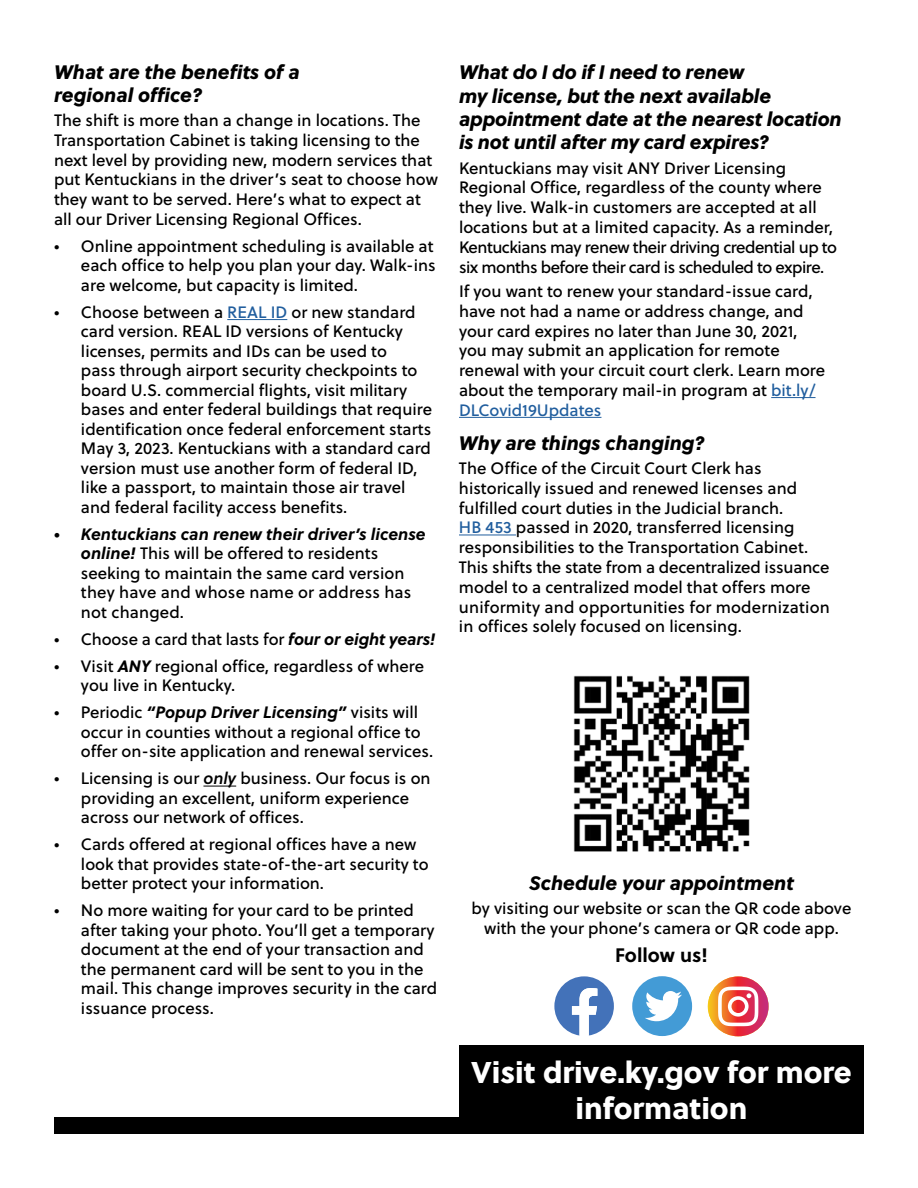
<style>
.page{position:relative;width:918px;height:1188px;background:#fff}
.page>*{position:absolute;margin:0;border:0;box-sizing:border-box;transform-origin:0 0}
.t1{font:30px/36px "Soleil Xb";color:#fff;text-align:center}
.t2{font:italic 19.5px/23.4px "Soleil Xb";letter-spacing:-.01em;color:#000}
.t3{font:700 19.5px "Soleil";color:#000}
.t4{font:16.5px/19.5px "Soleil Bk";color:#000}
.t5{font:italic 700 16.5px "Soleil";color:#000}
.s1{color:#215e9e}
.s2{font-family:"Soleil";font-weight:700;font-style:italic}
.s3{font-family:"Soleil Bk";font-weight:400;font-style:normal}
.s4{font-family:"Soleil Sb";font-style:italic}
</style>
<div class="page">
<hr style="left:227px;top:319px;width:60px;height:1px;background:#215e9e">
<hr style="left:203px;top:786px;width:33px;height:1px;background:#000">
<hr style="left:771px;top:397px;width:45px;height:1px;background:#215e9e">
<hr style="left:459px;top:417px;width:142px;height:1px;background:#215e9e">
<hr style="left:459px;top:535px;width:57px;height:1px;background:#215e9e">
<div style="left:459px;top:1046px;width:405px;height:88px;background:#000"></div>
<div style="left:54px;top:1118px;width:405px;height:16px;background:#000"></div>
<img style="left:573px;top:675px;width:177px;height:177px">
<div style="left:632px;top:976px;width:60px;height:60px;background:#439bd6;border-radius:50%"></div>
<svg style="left:645px;top:991px;width:37px;height:30px"></svg>
<svg style="left:554px;top:976px;width:60px;height:60px"></svg>
<svg style="left:708px;top:976px;width:61px;height:60px"></svg>
<svg style="left:718px;top:987px;width:40px;height:39px"></svg>
<p class="t2" style="left:54px;top:60px;width:247px;line-height:22.5px">What are the benefits of a regional office?</p>
<p class="t4" style="left:54px;top:110px;width:385px">The shift is more than a change in locations. The Transportation Cabinet is taking licensing to the next level by providing new, modern services that put Kentuckians in the driver’s seat to choose how they want to be served. Here’s what to expect at all our Driver Licensing Regional Offices.</p>
<p class="t4" style="left:81px;top:236px;width:356px;text-indent:-27px">• Online appointment scheduling is available at each office to help you plan your day. Walk-ins are welcome, but capacity is limited.</p>
<p class="t4" style="left:81px;top:302px;width:353px;text-indent:-27px">• Choose between a <span class="s1">REAL ID</span> or new standard card version. REAL ID versions of Kentucky licenses, permits and IDs can be used to<br>pass through airport security checkpoints to board U.S. commercial flights, visit military bases and enter federal buildings that require identification once federal enforcement starts May 3, 2023. Kentuckians with a standard card version must use another form of federal ID, like a passport, to maintain those air travel and federal facility access benefits.</p>
<p class="t5" style="left:54px;top:521px;width:373px">• Kentuckians can renew their driver’s license</p>
<p class="t4" style="left:81px;top:543px;width:332px"><span class="s2">online!</span> This will be offered to residents seeking to maintain the same card version they have and whose name or address has not changed.</p>
<p class="t4" style="left:54px;top:629px;width:383px">• Choose a card that lasts for <span class="s2">four or eight years!</span></p>
<p class="t4" style="left:81px;top:656px;width:345px;text-indent:-27px">• Visit <span class="s2">ANY</span> regional office, regardless of where you live in Kentucky.</p>
<p class="t5" style="left:54px;top:700px;width:366px"><span class="s3">• Periodic</span> “Popup Driver Licensing” <span class="s3">visits will</span></p>
<p class="t4" style="left:81px;top:722px;width:354px">occur in counties without a regional office to offer on-site application and renewal services.</p>
<p class="t4" style="left:81px;top:768px;width:351px;text-indent:-27px">• Licensing is our <span class="s4">only</span> business. Our focus is on providing an excellent, uniform experience across our network of offices.</p>
<p class="t4" style="left:81px;top:834px;width:349px;text-indent:-27px">• Cards offered at regional offices have a new look that provides state-of-the-art security to better protect your information.</p>
<p class="t4" style="left:81px;top:900px;width:358px;text-indent:-27px">• No more waiting for your card to be printed after taking your photo. You’ll get a temporary document at the end of your transaction and the permanent card will be sent to you in the mail. This change improves security in the card issuance process.</p>
<p class="t2" style="left:459px;top:59px;width:384px">What do I do if I need to renew<br>my license, but the next available appointment date at the nearest location is not until after my card expires?</p>
<p class="t4" style="left:459px;top:157px;width:380px">Kentuckians may visit ANY Driver Licensing Regional Office, regardless of the county where they live. Walk-in customers are accepted at all locations but at a limited capacity. As a reminder, Kentuckians may renew their driving credential up to six months before their card is scheduled to expire.</p>
<p class="t4" style="left:459px;top:281px;width:368px">If you want to renew your standard-issue card, have not had a name or address change, and your card expires no later than June 30, 2021, you may submit an application for remote renewal with your circuit court clerk. Learn more about the temporary mail-in program at <span class="s1">bit.ly/ DLCovid19Updates</span></p>
<p class="t2" style="left:459px;top:430px;width:248px">Why are things changing?</p>
<p class="t4" style="left:459px;top:458px;width:372px">The Office of the Circuit Court Clerk has historically issued and renewed licenses and fulfilled court duties in the Judicial branch.<br><span class="s1">HB 453</span> passed in 2020, transferred licensing responsibilities to the Transportation Cabinet.<br>This shifts the state from a decentralized issuance model to a centralized model that offers more uniformity and opportunities for modernization in offices solely focused on licensing.</p>
<p class="t2" style="left:529px;top:870px;width:266px">Schedule your appointment</p>
<p class="t4" style="left:472px;top:898px;width:381px;text-align:center">by visiting our website or scan the QR code above with the your phone’s camera or QR code app.</p>
<p class="t3" style="left:615px;top:940px;width:94px">Follow us!</p>
<h1 class="t1" style="left:471px;top:1053px;width:382px">Visit drive.ky.gov for more information</h1>
</div>
